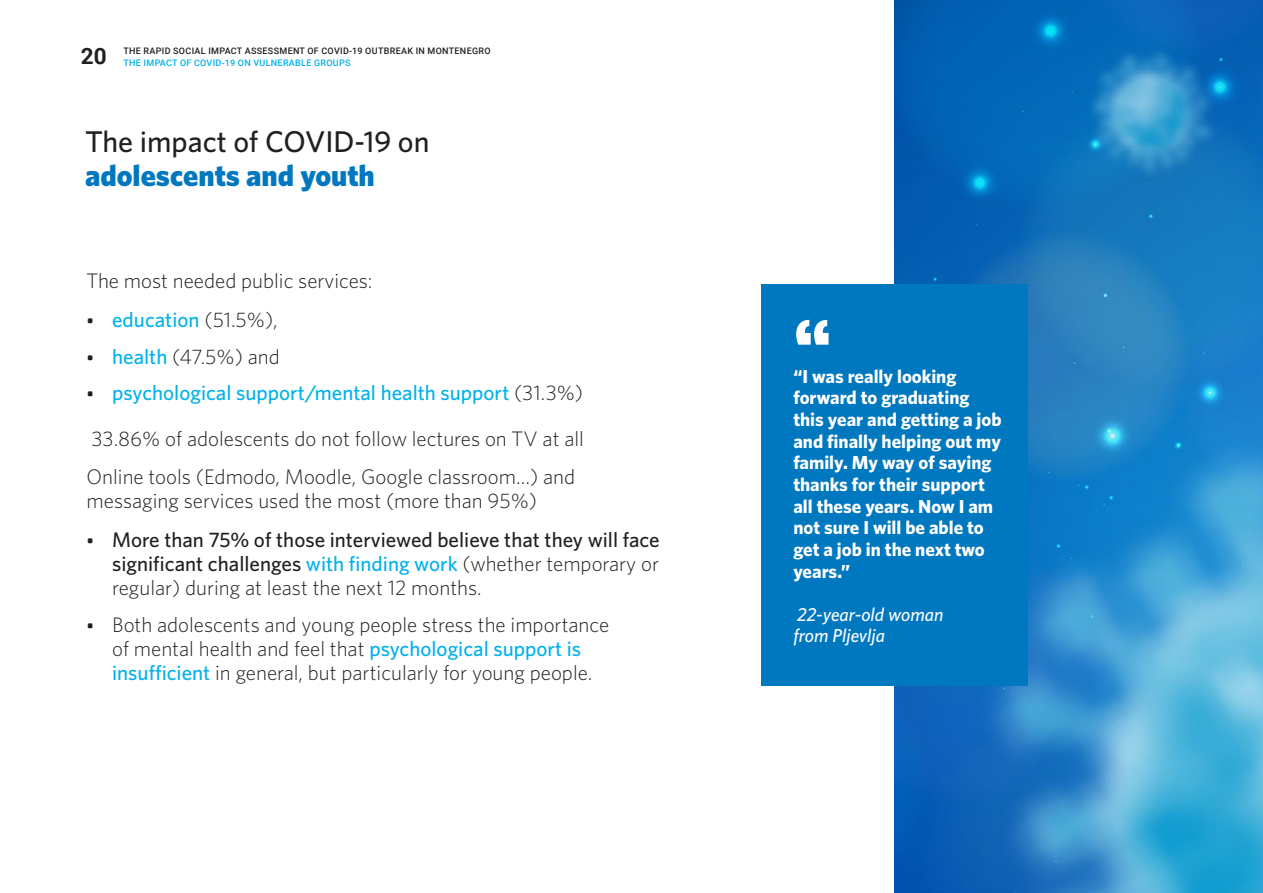
<style>
.page{position:relative;width:1263px;height:893px;background:#fff}
.page>*{position:absolute;margin:0;border:0;box-sizing:border-box;transform-origin:0 0}
.t1{font:900 79.8px "Poppins";color:#fff}
.Nalov{font:500 30px/34.5px "Whitney";color:#231f20}
.t2{font:700 22.5px "Roboto";color:#231f20}
.t3{font:300 21px/24px "Whitney";color:#231f20}
.t4{font:500 21px/24px "Whitney";color:#231f20;text-align:justify}
.t5{font:500 21px "Whitney";color:#00b1ec}
.t6{font:700 18.9px/21.6px "Whitney";color:#fff}
.t7{font:italic 500 18.9px "Whitney";color:#fff}
.t8{font:500 9px "Roboto";letter-spacing:.035em;color:#231f20}
.t9{font:500 9px "Roboto";letter-spacing:.035em;color:#00b1ec}
.s1{font-weight:900;color:#0078bf}
.s2{font-size:18px;color:#231f20}
.s3{font-weight:300;color:#231f20}
.s4{font-weight:500;font-size:18px}
.s5{font-weight:500;color:#00b1ec}
.s6{font-size:18px}
.s7{color:#00b1ec}
.s8{font-weight:300}
</style>
<div class="page">
<img style="left:894px;top:0;width:369px;height:893px">
<div style="left:761px;top:284px;width:267px;height:402px;background:#0078bf"></div>
<p class="t2" style="left:81px;top:40px;width:27px">20</p>
<p class="t8" style="left:123px;top:44px;width:369px">THE RAPID SOCIAL IMPACT ASSESSMENT OF COVID-19 OUTBREAK IN MONTENEGRO</p>
<p class="t9" style="left:123px;top:56px;width:229px">THE IMPACT OF COVID-19 ON VULNERABLE GROUPS</p>
<p class="Nalov" style="left:85px;top:123px;width:346px">The impact of COVID-19 on <span class="s1">adolescents and youth</span></p>
<p class="t3" style="left:87px;top:268px;width:287px">The most needed public services:</p>
<p class="t5" style="left:87px;top:306px;width:193px"><span class="s2">•</span> education <span class="s3">(51.5%),</span></p>
<p class="t3" style="left:87px;top:344px;width:195px"><span class="s4">•</span> <span class="s5">health</span> (47.5%) and</p>
<p class="t5" style="left:87px;top:379px;width:498px"><span class="s2">•</span> psychological support/mental health support <span class="s3">(31.3%)</span></p>
<p class="t3" style="left:91px;top:426px;width:494px">33.86% of adolescents do not follow lectures on TV at all</p>
<p class="t3" style="left:87px;top:464px;width:490px">Online tools (Edmodo, Moodle, Google classroom…) and messaging services used the most (more than 95%)</p>
<p class="t4" style="left:112px;top:528px;width:549px;text-indent:-26px"><span class="s6">•</span> More than 75% of those interviewed believe that they will face significant challenges <span class="s7">with finding work</span> <span class="s8">(whether temporary or regular) during at least the next 12 months.</span></p>
<p class="t3" style="left:87px;top:612px;width:524px;text-align:center"><span class="s4">•</span> Both adolescents and young people stress the importance of mental health and feel that <span class="s5">psychological support is insufficient</span> in general, but particularly for young people.</p>
<p class="t1" style="left:792px;top:315px;width:42px">“</p>
<p class="t6" style="left:793px;top:365px;width:210px">“I was really looking forward to graduating this year and getting a job and finally helping out my family. My way of saying thanks for their support all these years. Now I am not sure I will be able to get a job in the next two years.”</p>
<p class="t7" style="left:797px;top:602px;width:148px">22-year-old woman</p>
<p class="t7" style="left:793px;top:623px;width:93px">from Pljevlja</p>
</div>
